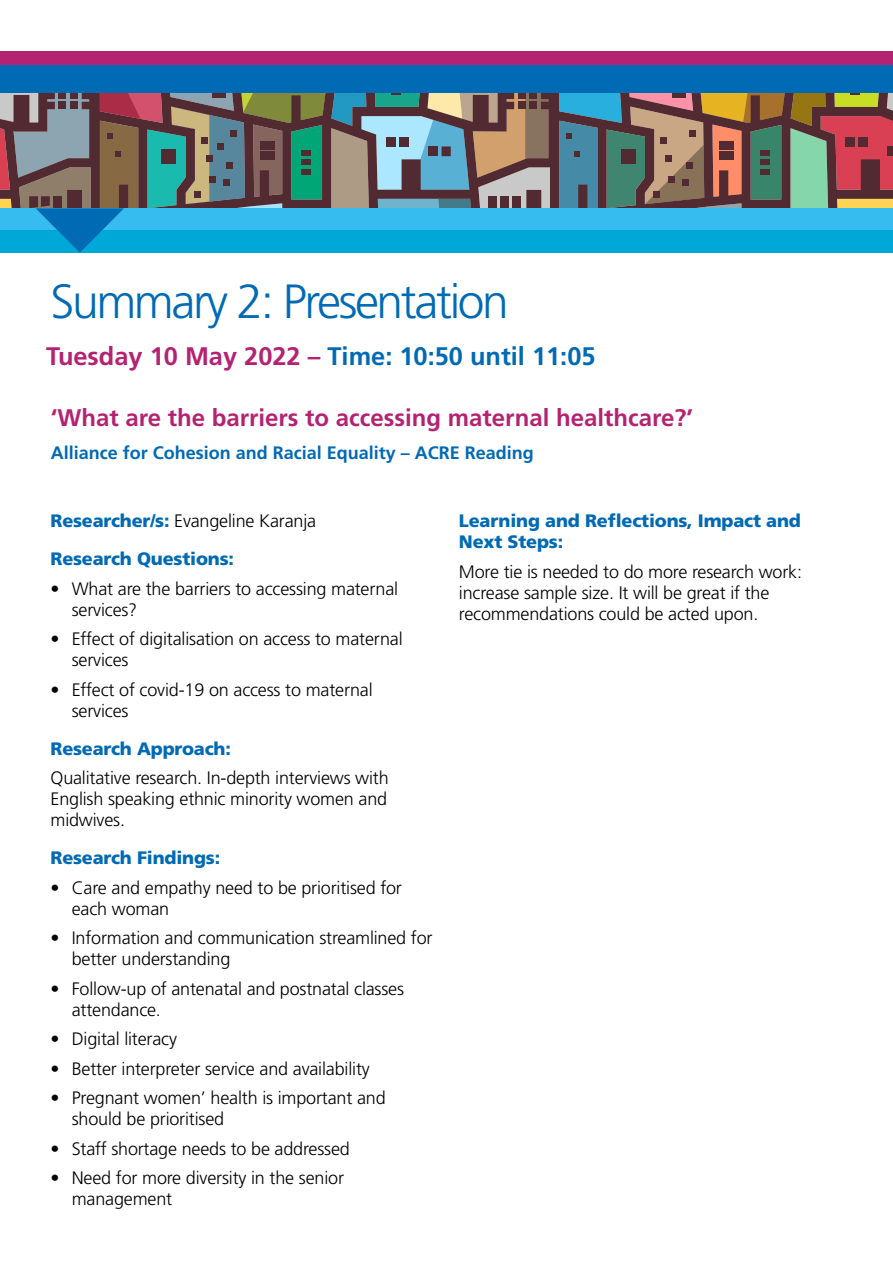
<style>
.page{position:relative;width:893px;height:1263px;background:#fff}
.page>*{position:absolute;margin:0;border:0;box-sizing:border-box;transform-origin:0 0}
.t1{font:300 48px "Frutiger LT Std";letter-spacing:-.05em;color:#006ab4}
.t2{font:700 25.35px "Frutiger LT Std";color:#006ab4}
.t3{font:700 24px "Frutiger LT Std";color:#b42371}
.t4{font:300 18px/21px "Frutiger LT Std";letter-spacing:-.01em;color:#000}
.t5{font:900 18px/21px "Frutiger";letter-spacing:-.01em;color:#006ab4}
.t6{font:700 18px "Frutiger LT Std";color:#006ab4}
.s1{color:#b42371}
.s2{font-family:"Frutiger";font-weight:900;color:#006ab4}
</style>
<div class="page">
<svg style="left:331px;top:93px;width:219px;height:115px"></svg>
<svg style="left:559px;top:93px;width:334px;height:115px"></svg>
<div style="left:621px;top:150px;width:14px;height:14px;background:#522a31"></div>
<div style="left:529px;top:93px;width:8px;height:6px;background:#522a31"></div>
<div style="left:518px;top:93px;width:7px;height:6px;background:#522a31"></div>
<div style="left:529px;top:102px;width:8px;height:7px;background:#522a31"></div>
<div style="left:518px;top:102px;width:7px;height:7px;background:#522a31"></div>
<div style="left:0;top:58px;width:893px;height:35px;background:#006ab4"></div>
<div style="left:0;top:51px;width:893px;height:13px;background:#b42371"></div>
<div style="left:0;top:208px;width:893px;height:23px;background:#36bcee"></div>
<div style="left:0;top:231px;width:893px;height:22px;background:#00a8d7"></div>
<svg style="left:0;top:93px;width:325px;height:160px"></svg>
<h1 class="t1" style="left:51px;top:274px;width:460px">Summary 2: Presentation</h1>
<h2 class="t2" style="left:46px;top:341px;width:551px"><span class="s1">Tuesday 10 May 2022 –</span> Time: 10:50 until 11:05</h2>
<h3 class="t3" style="left:51px;top:404px;width:644px">‘What are the barriers to accessing maternal healthcare?’</h3>
<p class="t6" style="left:51px;top:442px;width:485px">Alliance for Cohesion and Racial Equality – ACRE Reading</p>
<p class="t4" style="left:51px;top:511px;width:267px"><span class="s2">Researcher/s:</span> Evangeline Karanja</p>
<p class="t5" style="left:51px;top:548px;width:185px">Research Questions:</p>
<p class="t4" style="left:72px;top:578px;width:328px;text-indent:-21px">• What are the barriers to accessing maternal services?</p>
<p class="t4" style="left:72px;top:629px;width:332px;text-indent:-21px">• Effect of digitalisation on access to maternal services</p>
<p class="t4" style="left:72px;top:679px;width:302px;text-indent:-21px">• Effect of covid-19 on access to maternal services</p>
<p class="t5" style="left:51px;top:738px;width:182px">Research Approach:</p>
<p class="t4" style="left:51px;top:768px;width:340px;text-align:justify">Qualitative research. In-depth interviews with English speaking ethnic minority women and midwives.</p>
<p class="t5" style="left:51px;top:847px;width:171px">Research Findings:</p>
<p class="t4" style="left:72px;top:877px;width:332px;text-indent:-21px">• Care and empathy need to be prioritised for each woman</p>
<p class="t4" style="left:72px;top:928px;width:362px;text-indent:-21px">• Information and communication streamlined for better understanding</p>
<p class="t4" style="left:72px;top:978px;width:334px;text-indent:-21px">• Follow-up of antenatal and postnatal classes attendance.</p>
<p class="t4" style="left:51px;top:1029px;width:128px">• Digital literacy</p>
<p class="t4" style="left:51px;top:1058px;width:321px">• Better interpreter service and availability</p>
<p class="t4" style="left:72px;top:1088px;width:315px;text-indent:-21px">• Pregnant women’ health is important and should be prioritised</p>
<p class="t4" style="left:51px;top:1138px;width:301px">• Staff shortage needs to be addressed</p>
<p class="t4" style="left:72px;top:1168px;width:274px;text-indent:-21px">• Need for more diversity in the senior management</p>
<p class="t5" style="left:459px;top:510px;width:343px">Learning and Reflections, Impact and<br>Next Steps:</p>
<p class="t4" style="left:459px;top:561px;width:345px">More tie is needed to do more research work: increase sample size. It will be great if the recommendations could be acted upon.</p>
</div>
